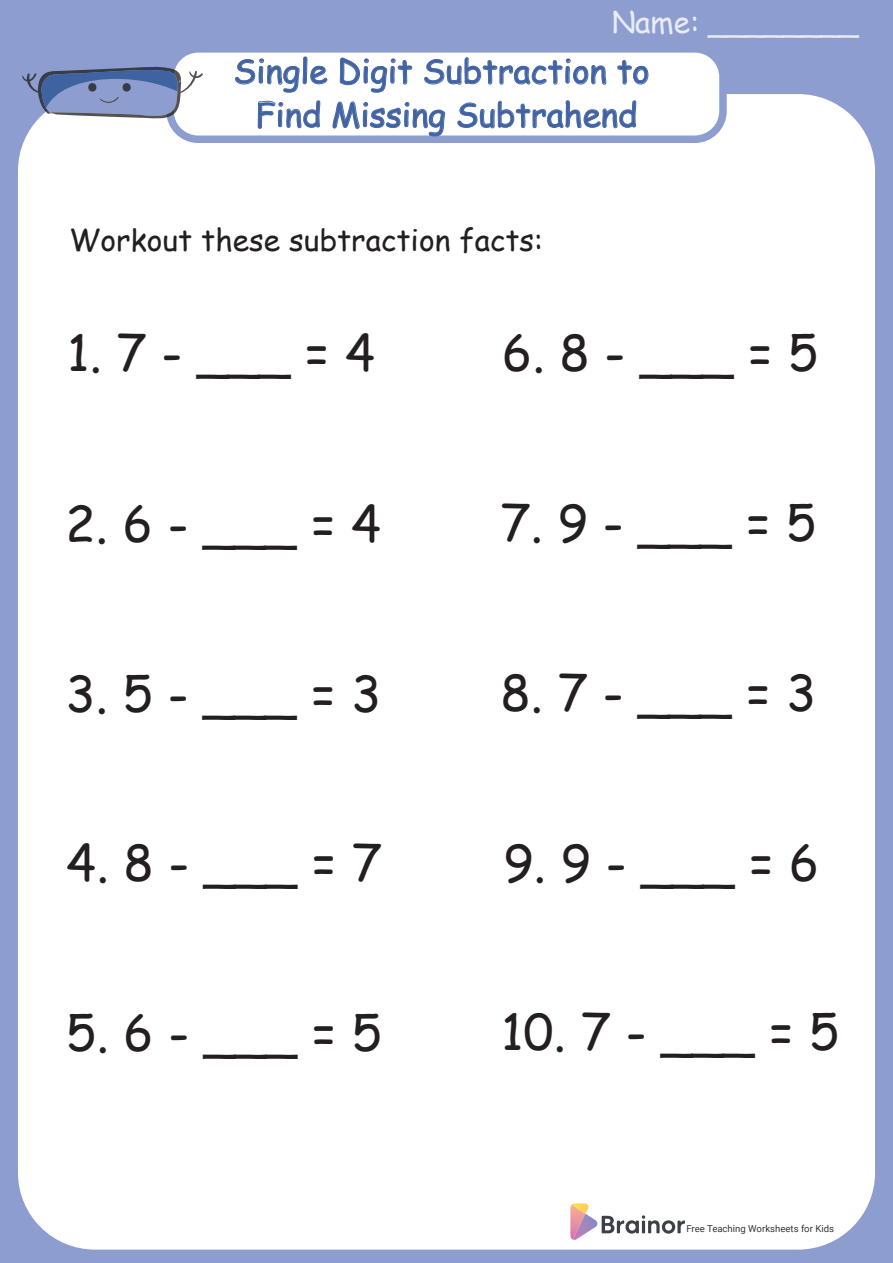
<style>
.page{position:relative;width:893px;height:1263px;background:#8d9dd0}
.page>*{position:absolute;margin:0;border:0;box-sizing:border-box;transform-origin:0 0}
.t1{font:49.5px "Comic Sans MS";color:#231f20}
.t2{font:33px/43.5px "Comic Sans MS";color:#3f62a1;text-align:center}
.t3{font:30px "Comic Sans MS";color:#231f20}
.t4{font:30px "Comic Sans MS";color:#fff}
.t5{font:9.6px "Roboto";color:#010101}
</style>
<div class="page">
<div style="left:18px;top:94px;width:857px;height:1155px;background:#fff;border-radius:77px"></div>
<div style="left:170px;top:49px;width:553px;height:90px;background:#fff;border-radius:28px"></div>
<div style="left:166px;top:45px;width:561px;height:98px;border:8px solid #8d9dd0;border-radius:28px"></div>
<svg style="left:235px;top:57px;width:92px;height:36px"></svg>
<svg style="left:340px;top:58px;width:72px;height:35px"></svg>
<svg style="left:424px;top:57px;width:182px;height:28px"></svg>
<svg style="left:617px;top:60px;width:31px;height:25px"></svg>
<svg style="left:258px;top:101px;width:62px;height:28px"></svg>
<svg style="left:333px;top:101px;width:112px;height:35px"></svg>
<svg style="left:457px;top:100px;width:179px;height:29px"></svg>
<svg style="left:22px;top:67px;width:181px;height:52px"></svg>
<svg style="left:570px;top:1203px;width:115px;height:37px"></svg>
<p class="t4" style="left:611px;top:0;width:249px">Name: ________</p>
<p class="t2" style="left:233px;top:48px;width:418px">Single Digit Subtraction to<br>Find Missing Subtrahend</p>
<p class="t3" style="left:69px;top:218px;width:476px">Workout these subtraction facts:</p>
<p class="t1" style="left:67px;top:317px;width:309px">1. 7 - ___ = 4</p>
<p class="t1" style="left:65px;top:487px;width:317px">2. 6 - ___ = 4</p>
<p class="t1" style="left:65px;top:657px;width:317px">3. 5 - ___ = 3</p>
<p class="t1" style="left:66px;top:827px;width:317px">4. 8 - ___ = 7</p>
<p class="t1" style="left:66px;top:996px;width:317px">5. 6 - ___ = 5</p>
<p class="t1" style="left:502px;top:316px;width:317px">6. 8 - ___ = 5</p>
<p class="t1" style="left:500px;top:487px;width:317px">7. 9 - ___ = 5</p>
<p class="t1" style="left:500px;top:657px;width:317px">8. 7 - ___ = 3</p>
<p class="t1" style="left:503px;top:826px;width:317px">9. 9 - ___ = 6</p>
<p class="t1" style="left:501px;top:995px;width:340px">10. 7 - ___ = 5</p>
<p class="t5" style="left:686px;top:1222px;width:149px">Free Teaching Worksheets for Kids</p>
</div>
